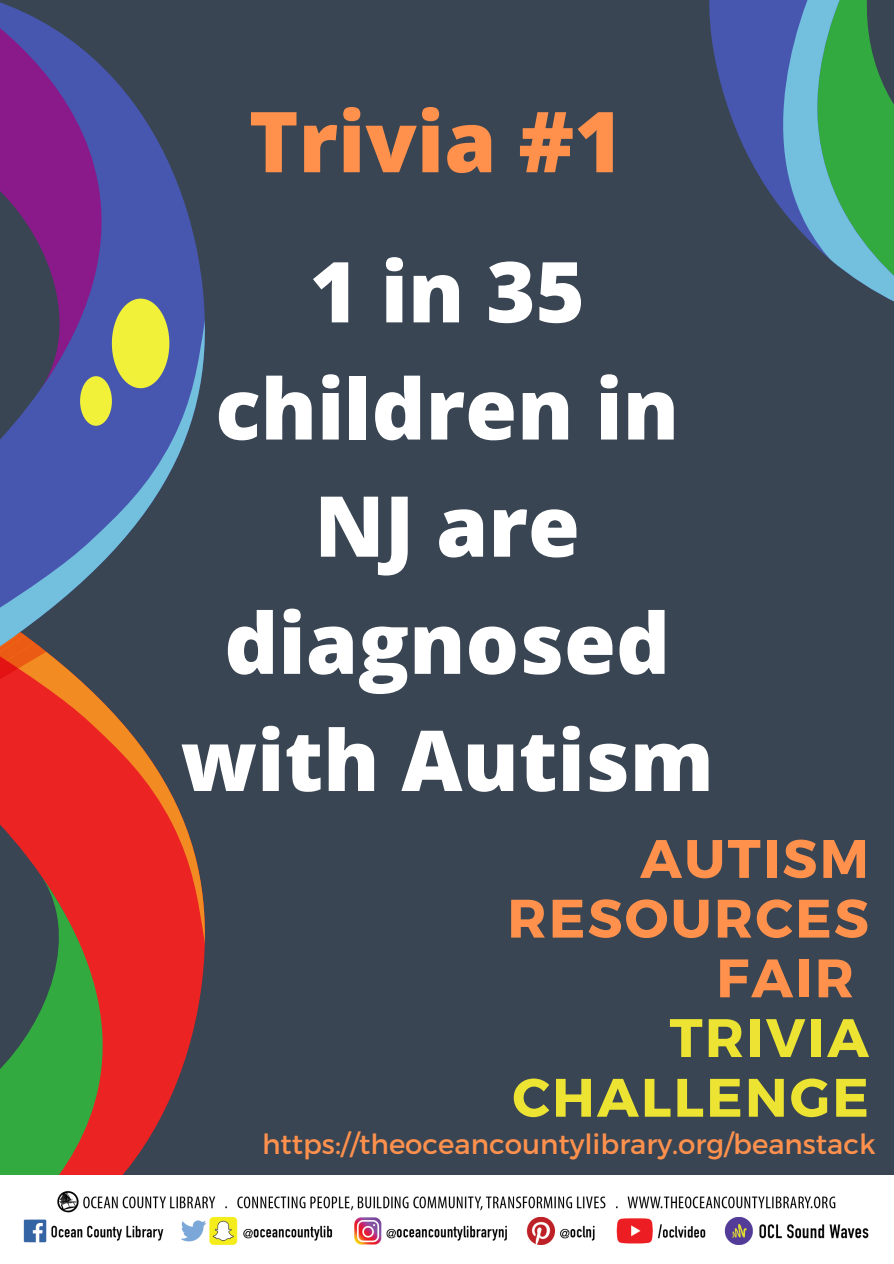
<style>
.page{position:relative;width:894px;height:1264px;background:#fff}
.page>*{position:absolute;margin:0;border:0;box-sizing:border-box;transform-origin:0 0}
.t1{font:800 84px/117.1px "Open Sans";color:#fff;text-align:center}
.t2{font:800 84px "Open Sans";color:#ff914d}
.t3{font:700 54px/59.7px "Montserrat";letter-spacing:.045em;color:#ff914d;text-align:right}
.t4{font:700 54px/59.7px "Montserrat";letter-spacing:.045em;color:#ede332;text-align:right}
.t5{font:27.75px "Montserrat";color:#ff914d}
</style>
<div class="page">
<div style="left:0;top:0;width:893px;height:1263px;background:#394553"></div>
<svg style="left:0;top:414px;width:205px;height:761px"></svg>
<svg style="left:0;top:2px;width:205px;height:412px"></svg>
<svg style="left:80px;top:298px;width:89px;height:128px"></svg>
<svg style="left:0;top:632px;width:46px;height:107px"></svg>
<svg style="left:709px;top:0;width:184px;height:301px"></svg>
<img style="left:0;top:1175px;width:893px;height:88px">
<p class="t2" style="left:249px;top:82px;width:376px">Trivia #1</p>
<p class="t1" style="left:180px;top:231px;width:534px">1 in 35 children in<br>NJ are diagnosed with Autism</p>
<p class="t3" style="left:507px;top:826px;width:363px">AUTISM<br>RESOURCES<br>FAIR</p>
<p class="t4" style="left:512px;top:1005px;width:358px">TRIVIA<br>CHALLENGE</p>
<p class="t5" style="left:262px;top:1126px;width:614px">https://theoceancountylibrary.org/beanstack</p>
</div>
